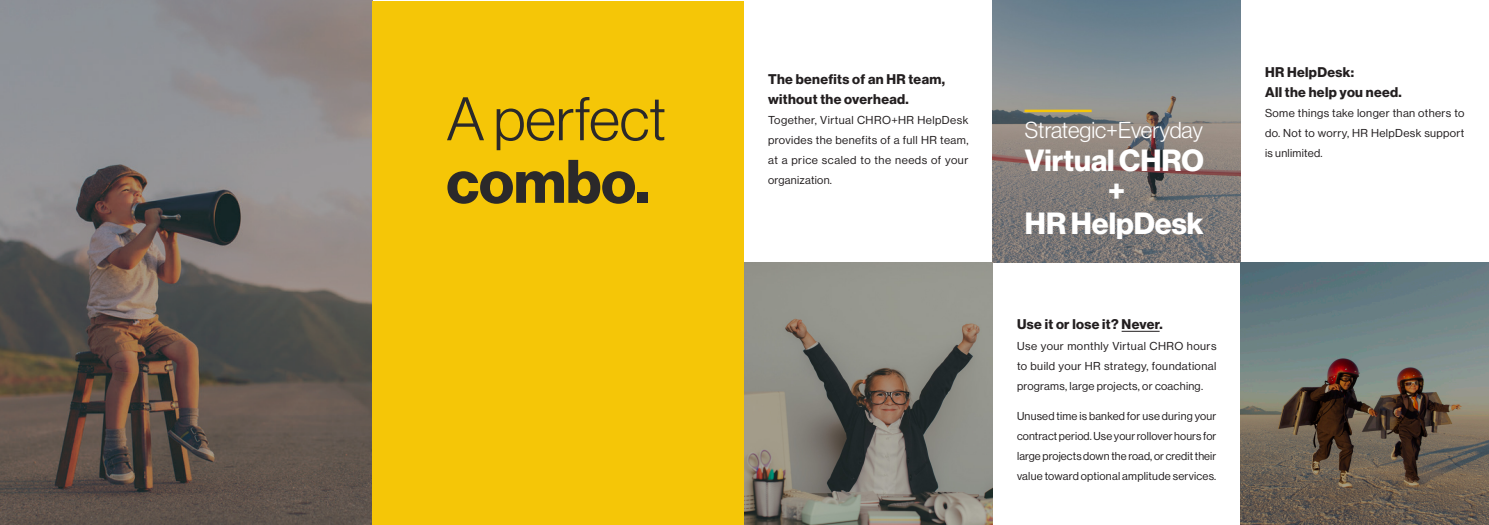
<style>
.page{position:relative;width:1489px;height:525px;background:#fff}
.page>*{position:absolute;margin:0;border:0;box-sizing:border-box;transform-origin:0 0}
.t1{font:60px/62.5px "N Haas Grotesk DS Pro 45 Lt";color:#2b292a}
.t2{font:30px "N Haas Grotesk DS Pro 75 Bd";color:#fff}
.t3{font:22.5px "N Haas Grotesk DS Pro 45 Lt";letter-spacing:-.005em;color:#fff}
.Body_Text__new{font:13.75px/20px "N Haas Grotesk DS Pro 75 Bd";letter-spacing:.025em;color:#231f20}
.Body_Text__new-2{font:11.25px/20px "N Haas Grotesk DS Pro 55 Rg";letter-spacing:.025em;color:#231f20;text-align:justify}
.s1{font-family:"N Haas Grotesk DS Pro 75 Bd"}
</style>
<div class="page">
<img style="left:0;top:0;width:372px;height:524px">
<div style="left:372px;top:1px;width:371px;height:523px;background:#f5c607"></div>
<img style="left:744px;top:262px;width:248px;height:262px">
<img style="left:992px;top:0;width:248px;height:262px">
<img style="left:1240px;top:262px;width:248px;height:262px">
<hr style="left:1024px;top:110px;width:67px;height:2px;background:#f5c607">
<hr style="left:1121px;top:331px;width:38px;height:1px;background:#231f20">
<p class="t1" style="left:446px;top:88px;width:221px">A perfect <span class="s1">combo.</span></p>
<p class="Body_Text__new" style="left:768px;top:69px;width:178px">The benefits of an HR team, without the overhead.</p>
<p class="Body_Text__new-2" style="left:768px;top:110px;width:202px">Together, Virtual CHRO+HR HelpDesk provides the benefits of a full HR team, at a price scaled to the needs of your organization.</p>
<p class="t3" style="left:1024px;top:118px;width:179px">Strategic+Everyday</p>
<p class="t2" style="left:1024px;top:143px;width:180px">Virtual CHRO</p>
<p class="t2" style="left:1108px;top:173px;width:18px">+</p>
<p class="t2" style="left:1024px;top:205px;width:180px">HR HelpDesk</p>
<p class="Body_Text__new" style="left:1016px;top:314px;width:147px">Use it or lose it? Never.</p>
<p class="Body_Text__new-2" style="left:1016px;top:335px;width:201px">Use your monthly Virtual CHRO hours to build your HR strategy, foundational programs, large projects, or coaching.</p>
<p class="Body_Text__new-2" style="left:1016px;top:406px;width:201px">Unused time is banked for use during your contract period. Use your rollover hours for large projects down the road, or credit their value toward optional amplitude services.</p>
<p class="Body_Text__new" style="left:1264px;top:63px;width:138px">HR HelpDesk:<br>All the help you need.</p>
<p class="Body_Text__new-2" style="left:1264px;top:103px;width:201px">Some things take longer than others to do. Not to worry, HR HelpDesk support is unlimited.</p>
</div>
